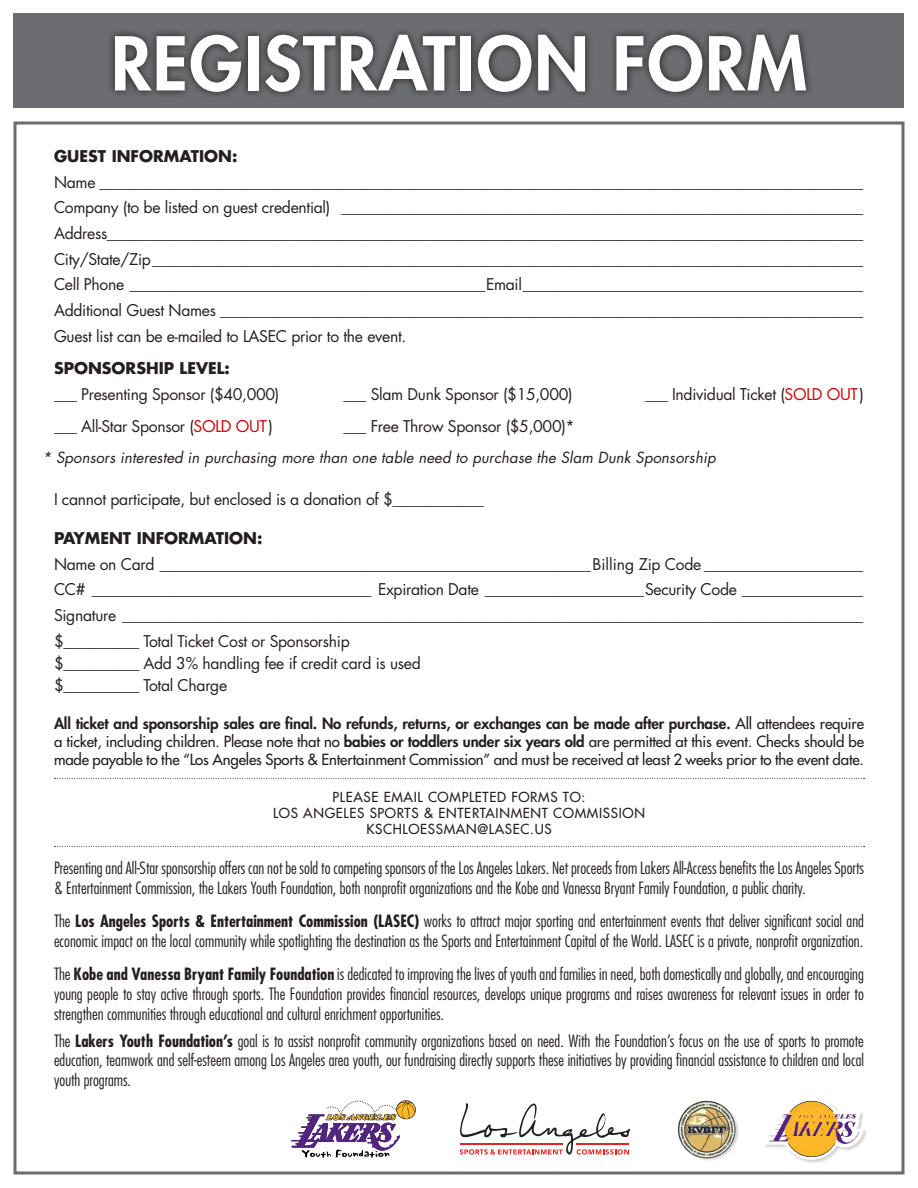
<style>
.page{position:relative;width:918px;height:1188px;background:#fff}
.page>*{position:absolute;margin:0;border:0;box-sizing:border-box;transform-origin:0 0}
.t1{font:800 72px "Futura Std";letter-spacing:.02em;color:#fff}
.t2{font:300 condensed 16.5px/19.8px "Futura Std";color:#231f20}
.t3{font:15.75px/25.7px "Futura Std";letter-spacing:-.02em;color:#231f20;text-align:justify}
.t4{font:700 15.75px "Futura Std";color:#231f20}
.t5{font:500 15px/18px "Futura Std";letter-spacing:-.01em;color:#231f20;text-align:justify}
.t6{font:italic 15px "Futura Std";letter-spacing:.005em;color:#231f20}
.t7{font:500 13.5px/16.2px "Futura Std";letter-spacing:.05em;color:#231f20;text-align:center}
.s1{color:#c00}
.s2{font-weight:800}
.s3{font-weight:700}
</style>
<div class="page">
<div style="left:14px;top:122px;width:890px;height:1052px;background:#fff;border:3px solid #6c6d70"></div>
<div style="left:14px;top:14px;width:890px;height:94px;background:#6c6d70"></div>
<svg style="left:110px;top:30px;width:700px;height:66px"></svg>
<svg style="left:54px;top:778px;width:811px;height:1px"></svg>
<svg style="left:54px;top:846px;width:811px;height:1px"></svg>
<svg style="left:460px;top:1103px;width:171px;height:52px"></svg>
<hr style="left:460px;top:1143px;width:103px;height:1px;background:#e32525">
<hr style="left:577px;top:1143px;width:52px;height:1px;background:#e32525">
<svg style="left:292px;top:1100px;width:124px;height:58px"></svg>
<div style="left:763px;top:1097px;width:105px;height:67px;background:#231f20;opacity:.2"></div>
<svg style="left:764px;top:1098px;width:100px;height:62px"></svg>
<img style="left:678px;top:1100px;width:61px;height:61px">
<h1 class="t1" style="left:111px;top:18px;width:697px">REGISTRATION FORM</h1>
<p class="t4" style="left:54px;top:146px;width:185px">GUEST INFORMATION:</p>
<p class="t3" style="left:54px;top:169px;width:811px">Name _____________________________________________________________________________________________________ Company (to be listed on guest credential) _____________________________________________________________________ Address____________________________________________________________________________________________________ City/State/Zip______________________________________________________________________________________________ Cell Phone _______________________________________________Email_____________________________________________ Additional Guest Names _____________________________________________________________________________________ Guest list can be e-mailed to LASEC prior to the event.</p>
<p class="t4" style="left:54px;top:358px;width:177px">SPONSORSHIP LEVEL:</p>
<p class="t3" style="left:54px;top:381px;width:227px">___ Presenting Sponsor ($40,000)</p>
<p class="t3" style="left:344px;top:381px;width:231px">___ Slam Dunk Sponsor ($15,000)</p>
<p class="t3" style="left:645px;top:381px;width:220px">___ Individual Ticket (<span class="s1">SOLD OUT</span>)</p>
<p class="t3" style="left:54px;top:414px;width:221px">___ All-Star Sponsor (<span class="s1">SOLD OUT</span>)</p>
<p class="t3" style="left:343px;top:414px;width:233px">___ Free Throw Sponsor ($5,000)*</p>
<p class="t6" style="left:42px;top:447px;width:675px">* Sponsors interested in purchasing more than one table need to purchase the Slam Dunk Sponsorship</p>
<p class="t3" style="left:54px;top:487px;width:431px">I cannot participate, but enclosed is a donation of $____________</p>
<p class="t4" style="left:54px;top:528px;width:210px">PAYMENT INFORMATION:</p>
<p class="t3" style="left:54px;top:551px;width:811px">Name on Card _________________________________________________________Billing Zip Code _____________________ CC# _____________________________________ Expiration Date _____________________Security Code ________________ Signature __________________________________________________________________________________________________ $__________ Total Ticket Cost or Sponsorship</p>
<p class="t3" style="left:54px;top:652px;width:368px;line-height:22.2px">$__________ Add 3% handling fee if credit card is used $__________ Total Charge</p>
<p class="t5" style="left:54px;top:715px;width:812px"><span class="s2">All ticket and sponsorship sales are final. No refunds, returns, or exchanges can be made after purchase.</span> All attendees require a ticket, including children. Please note that no <span class="s2">babies or toddlers under six years old</span> are permitted at this event. Checks should be made payable to the “Los Angeles Sports &amp; Entertainment Commission” and must be received at least 2 weeks prior to the event date.</p>
<p class="t7" style="left:273px;top:789px;width:373px">PLEASE EMAIL COMPLETED FORMS TO:<br>LOS ANGELES SPORTS &amp; ENTERTAINMENT COMMISSION<br>KSCHLOESSMAN@LASEC.US</p>
<p class="t2" style="left:54px;top:858px;width:812px">Presenting and All-Star sponsorship offers can not be sold to competing sponsors of the Los Angeles Lakers. Net proceeds from Lakers All-Access benefits the Los Angeles Sports &amp; Entertainment Commission, the Lakers Youth Foundation, both nonprofit organizations and the Kobe and Vanessa Bryant Family Foundation, a public charity.</p>
<p class="t2" style="left:54px;top:911px;width:811px">The <span class="s3">Los Angeles Sports &amp; Entertainment Commission (LASEC)</span> works to attract major sporting and entertainment events that deliver significant social and economic impact on the local community while spotlighting the destination as the Sports and Entertainment Capital of the World. LASEC is a private, nonprofit organization.</p>
<p class="t2" style="left:54px;top:964px;width:811px;text-align:justify">The <span class="s3">Kobe and Vanessa Bryant Family Foundation</span> is dedicated to improving the lives of youth and families in need, both domestically and globally, and encouraging young people to stay active through sports. The Foundation provides financial resources, develops unique programs and raises awareness for relevant issues in order to strengthen communities through educational and cultural enrichment opportunities.</p>
<p class="t2" style="left:54px;top:1031px;width:812px;text-align:justify">The <span class="s3">Lakers Youth Foundation’s</span> goal is to assist nonprofit community organizations based on need. With the Foundation’s focus on the use of sports to promote education, teamwork and self-esteem among Los Angeles area youth, our fundraising directly supports these initiatives by providing financial assistance to children and local youth programs.</p>
</div>
